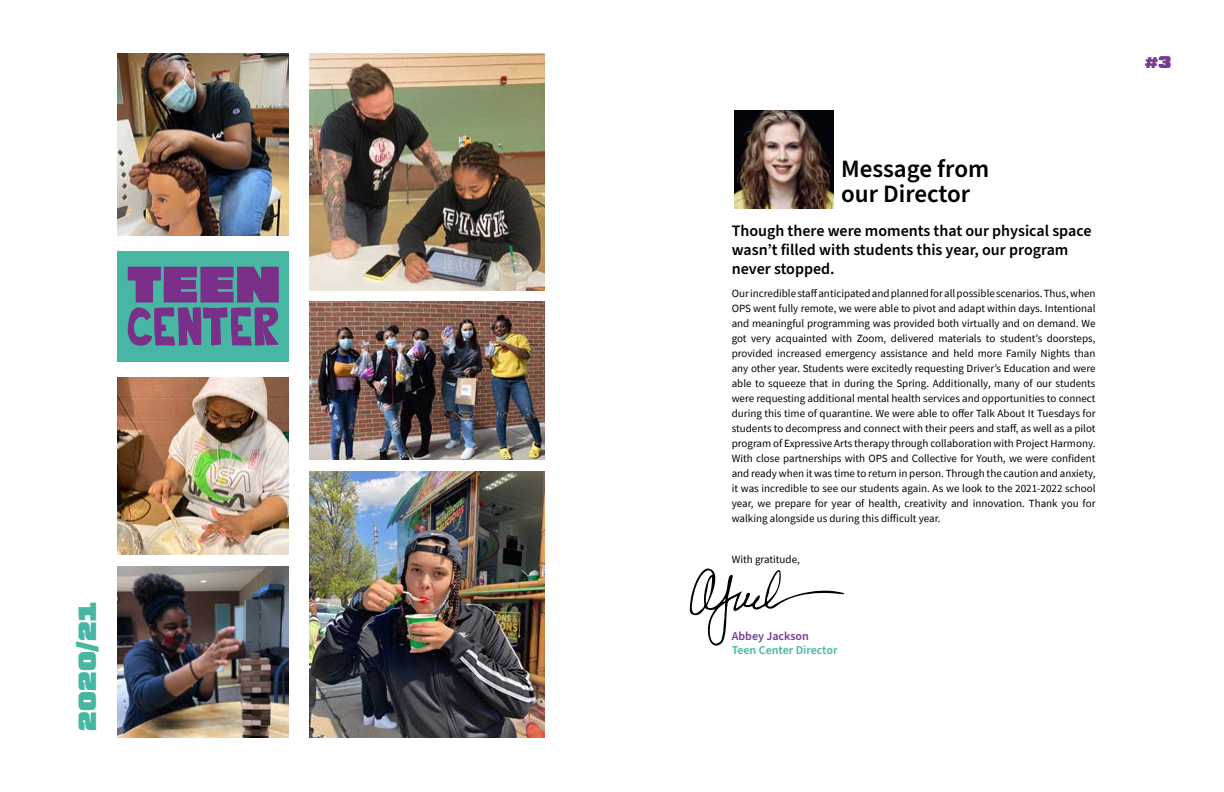
<style>
.page{position:relative;width:1224px;height:792px;background:#fff}
.page>*{position:absolute;margin:0;border:0;box-sizing:border-box;transform-origin:0 0}
.t1{font:51px "Thickness";color:#7a3089}
.t2{font:600 25px/25px "Source Sans Pro";color:#000}
.t3{font:expanded 25px "Blunt";color:#47b7a3}
.t4{font:expanded 17px "Blunt";color:#763d90}
.t5{font:600 16px/19.2px "Source Sans Pro";color:#000}
.t6{font:600 12px "Source Sans Pro";color:#47b7a3}
.t7{font:600 12px "Source Sans Pro";color:#763d90}
.t8{font:11px/15px "Source Sans Pro";color:#000;text-align:justify}
</style>
<div class="page">
<svg style="left:690px;top:568px;width:154px;height:78px"></svg>
<img style="left:735px;top:111px;width:99px;height:97px">
<img style="left:117px;top:53px;width:171px;height:183px">
<img style="left:117px;top:378px;width:171px;height:177px">
<img style="left:310px;top:471px;width:235px;height:267px">
<img style="left:117px;top:567px;width:171px;height:171px">
<img style="left:310px;top:301px;width:235px;height:159px">
<img style="left:310px;top:53px;width:235px;height:238px">
<div style="left:117px;top:252px;width:171px;height:110px;background:#47b7a3"></div>
<svg style="left:128px;top:267px;width:151px;height:35px"></svg>
<h1 class="t1" style="left:128px;top:295px;width:156px">CENTER</h1>
<h2 class="t3" style="left:76px;top:731px;width:130px;rotate:-90deg">2020/21</h2>
<h2 class="t2" style="left:841px;top:157px;width:150px">Message from our Director</h2>
<h3 class="t5" style="left:732px;top:222px;width:361px">Though there were moments that our physical space wasn’t filled with students this year, our program never stopped.</h3>
<p class="t8" style="left:732px;top:286px;width:365px">Our incredible staff anticipated and planned for all possible scenarios. Thus, when OPS went fully remote, we were able to pivot and adapt within days. Intentional and meaningful programming was provided both virtually and on demand. We got very acquainted with Zoom, delivered materials to student’s doorsteps, provided increased emergency assistance and held more Family Nights than any other year. Students were excitedly requesting Driver’s Education and were able to squeeze that in during the Spring. Additionally, many of our students were requesting additional mental health services and opportunities to connect during this time of quarantine. We were able to offer Talk About It Tuesdays for students to decompress and connect with their peers and staff, as well as a pilot program of Expressive Arts therapy through collaboration with Project Harmony.<br>With close partnerships with OPS and Collective for Youth, we were confident and ready when it was time to return in person. Through the caution and anxiety, it was incredible to see our students again. As we look to the 2021-2022 school year, we prepare for year of health, creativity and innovation. Thank you for walking alongside us during this difficult year.</p>
<p class="t8" style="left:732px;top:552px;width:70px">With gratitude,</p>
<p class="t7" style="left:732px;top:628px;width:79px">Abbey Jackson</p>
<p class="t6" style="left:732px;top:642px;width:107px">Teen Center Director</p>
<h3 class="t4" style="left:1145px;top:54px;width:28px">#3</h3>
</div>
